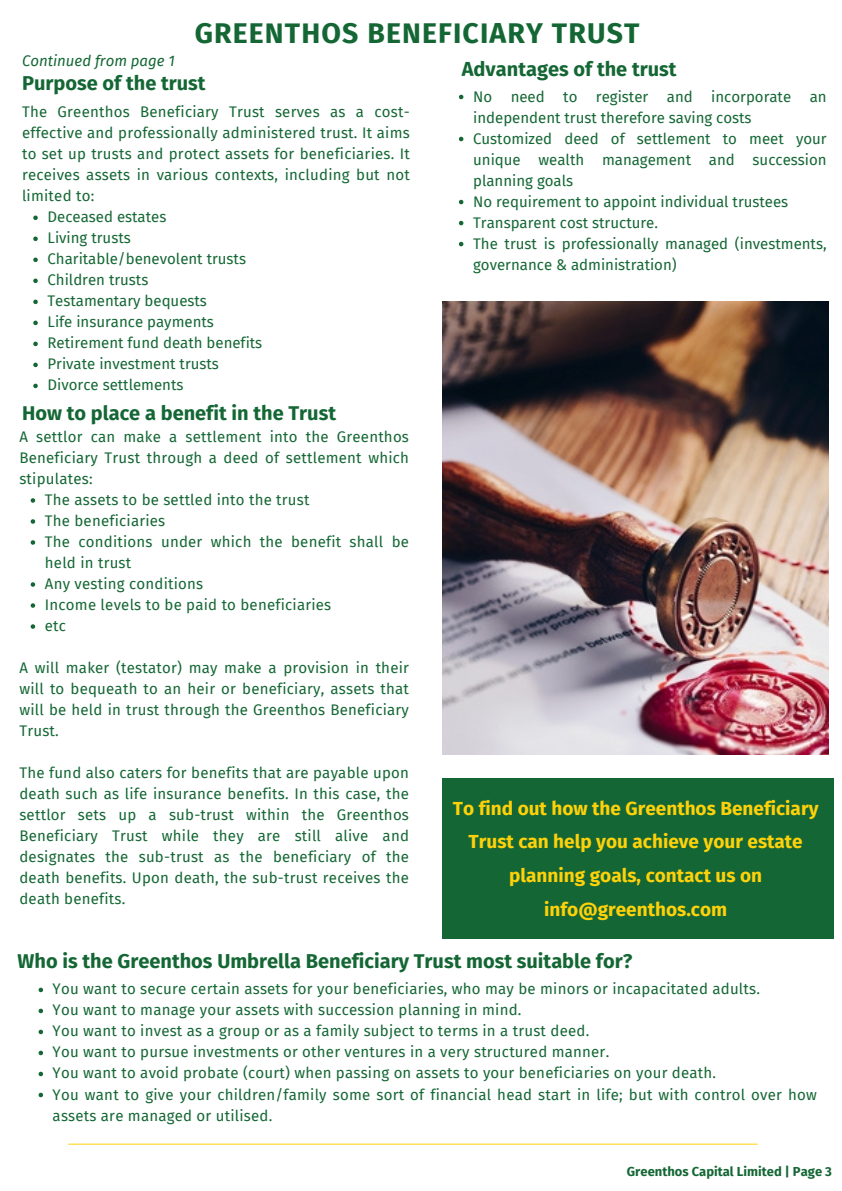
<style>
.page{position:relative;width:842px;height:1191px;background:#fff}
.page>*{position:absolute;margin:0;border:0;box-sizing:border-box;transform-origin:0 0}
.t1{font:700 28.4px "Fira Sans";letter-spacing:.04em;color:#146734}
.t2{font:700 20px "Fira Sans";color:#146734}
.t3{font:700 19px/33.8px "Fira Sans";color:#fed10a;text-align:center}
.t4{font:15px/21px "Fira Sans";letter-spacing:.015em;color:#146734;text-align:justify}
.t5{font:italic 15px "Fira Sans";color:#146734}
.t6{font:700 13px "Fira Sans";color:#146734}
</style>
<div class="page">
<svg style="left:33px;top:215px;width:5px;height:5px"></svg>
<svg style="left:33px;top:236px;width:5px;height:5px"></svg>
<svg style="left:33px;top:257px;width:5px;height:5px"></svg>
<svg style="left:33px;top:278px;width:5px;height:5px"></svg>
<svg style="left:33px;top:299px;width:5px;height:5px"></svg>
<svg style="left:33px;top:320px;width:5px;height:5px"></svg>
<svg style="left:33px;top:341px;width:5px;height:5px"></svg>
<svg style="left:33px;top:362px;width:5px;height:5px"></svg>
<svg style="left:33px;top:383px;width:5px;height:5px"></svg>
<svg style="left:459px;top:95px;width:4px;height:4px"></svg>
<svg style="left:459px;top:137px;width:4px;height:4px"></svg>
<svg style="left:459px;top:200px;width:4px;height:4px"></svg>
<svg style="left:459px;top:221px;width:4px;height:4px"></svg>
<svg style="left:459px;top:242px;width:4px;height:4px"></svg>
<svg style="left:31px;top:498px;width:4px;height:4px"></svg>
<svg style="left:31px;top:519px;width:4px;height:4px"></svg>
<svg style="left:31px;top:540px;width:4px;height:4px"></svg>
<svg style="left:31px;top:582px;width:4px;height:4px"></svg>
<svg style="left:31px;top:603px;width:4px;height:4px"></svg>
<svg style="left:31px;top:624px;width:4px;height:4px"></svg>
<svg style="left:39px;top:987px;width:4px;height:5px"></svg>
<svg style="left:39px;top:1008px;width:4px;height:5px"></svg>
<svg style="left:39px;top:1029px;width:4px;height:5px"></svg>
<svg style="left:39px;top:1050px;width:4px;height:5px"></svg>
<svg style="left:39px;top:1071px;width:4px;height:5px"></svg>
<svg style="left:39px;top:1092px;width:4px;height:5px"></svg>
<hr style="left:68px;top:1143px;width:690px;height:1px;background:#fed10a">
<img style="left:443px;top:301px;width:385px;height:453px">
<div style="left:443px;top:778px;width:391px;height:160px;background:#146734"></div>
<p class="t1" style="left:195px;top:17px;width:446px">GREENTHOS BENEFICIARY TRUST</p>
<p class="t5" style="left:22px;top:52px;width:154px">Continued from page 1</p>
<p class="t2" style="left:22px;top:71px;width:185px">Purpose of the trust</p>
<h1 class="t4" style="left:22px;top:102px;width:389px">The Greenthos Beneficiary Trust serves as a cost&shy;effective and professionally administered trust. It aims to set up trusts and protect assets for beneficiaries. It receives assets in various contexts, including but not limited to:</h1>
<h3 class="t4" style="left:48px;top:207px;width:120px">Deceased estates</h3>
<h2 class="t4" style="left:48px;top:228px;width:85px">Living trusts</h2>
<h3 class="t4" style="left:48px;top:249px;width:200px">Charitable/benevolent trusts</h3>
<p class="t4" style="left:48px;top:270px;width:102px">Children trusts</p>
<p class="t4" style="left:48px;top:291px;width:161px">Testamentary bequests</p>
<p class="t4" style="left:48px;top:312px;width:168px">Life insurance payments</p>
<p class="t4" style="left:48px;top:333px;width:216px">Retirement fund death benefits</p>
<p class="t4" style="left:48px;top:354px;width:173px">Private investment trusts</p>
<p class="t4" style="left:48px;top:375px;width:137px">Divorce settlements</p>
<p class="t2" style="left:22px;top:401px;width:316px">How to place a benefit in the Trust</p>
<p class="t4" style="left:19px;top:426px;width:391px">A settlor can make a settlement into the Greenthos Beneficiary Trust through a deed of settlement which stipulates:</p>
<p class="t4" style="left:45px;top:489px;width:266px">The assets to be settled into the trust</p>
<h3 class="t4" style="left:45px;top:510px;width:122px">The beneficiaries</h3>
<h3 class="t4" style="left:45px;top:531px;width:366px">The conditions under which the benefit shall be held in trust</h3>
<h2 class="t4" style="left:45px;top:573px;width:160px">Any vesting conditions</h2>
<p class="t4" style="left:45px;top:594px;width:288px">Income levels to be paid to beneficiaries</p>
<p class="t4" style="left:45px;top:615px;width:23px">etc</p>
<p class="t4" style="left:19px;top:657px;width:391px">A will maker (testator) may make a provision in their will to bequeath to an heir or beneficiary, assets that will be held in trust through the Greenthos Beneficiary Trust.</p>
<p class="t4" style="left:19px;top:762px;width:391px">The fund also caters for benefits that are payable upon death such as life insurance benefits. In this case, the settlor sets up a sub-trust within the Greenthos Beneficiary Trust while they are still alive and designates the sub-trust as the beneficiary of the death benefits. Upon death, the sub-trust receives the death benefits.</p>
<p class="t2" style="left:462px;top:57px;width:216px">Advantages of the trust</p>
<p class="t4" style="left:473px;top:86px;width:355px">No need to register and incorporate an independent trust therefore saving costs</p>
<p class="t4" style="left:473px;top:128px;width:355px">Customized deed of settlement to meet your unique wealth management and succession planning goals</p>
<p class="t4" style="left:473px;top:191px;width:317px">No requirement to appoint individual trustees</p>
<h2 class="t4" style="left:473px;top:212px;width:186px">Transparent cost structure.</h2>
<h3 class="t4" style="left:473px;top:233px;width:355px">The trust is professionally managed (investments, governance &amp; administration)</h3>
<p class="t3" style="left:453px;top:791px;width:367px">To find out how the Greenthos Beneficiary<br>Trust can help you achieve your estate planning goals, contact us on info@greenthos.com</p>
<p class="t2" style="left:18px;top:949px;width:616px">Who is the Greenthos Umbrella Beneficiary Trust most suitable for?</p>
<p class="t4" style="left:53px;top:978px;width:709px">You want to secure certain assets for your beneficiaries, who may be minors or incapacitated adults.</p>
<h2 class="t4" style="left:53px;top:999px;width:470px">You want to manage your assets with succession planning in mind.</h2>
<h2 class="t4" style="left:53px;top:1020px;width:538px">You want to invest as a group or as a family subject to terms in a trust deed.</h2>
<p class="t4" style="left:53px;top:1041px;width:558px">You want to pursue investments or other ventures in a very structured manner.</p>
<p class="t4" style="left:53px;top:1062px;width:665px">You want to avoid probate (court) when passing on assets to your beneficiaries on your death.</p>
<p class="t4" style="left:53px;top:1083px;width:766px">You want to give your children/family some sort of financial head start in life; but with control over how assets are managed or utilised.</p>
<p class="t6" style="left:627px;top:1163px;width:207px">Greenthos Capital Limited | Page 3</p>
</div>
